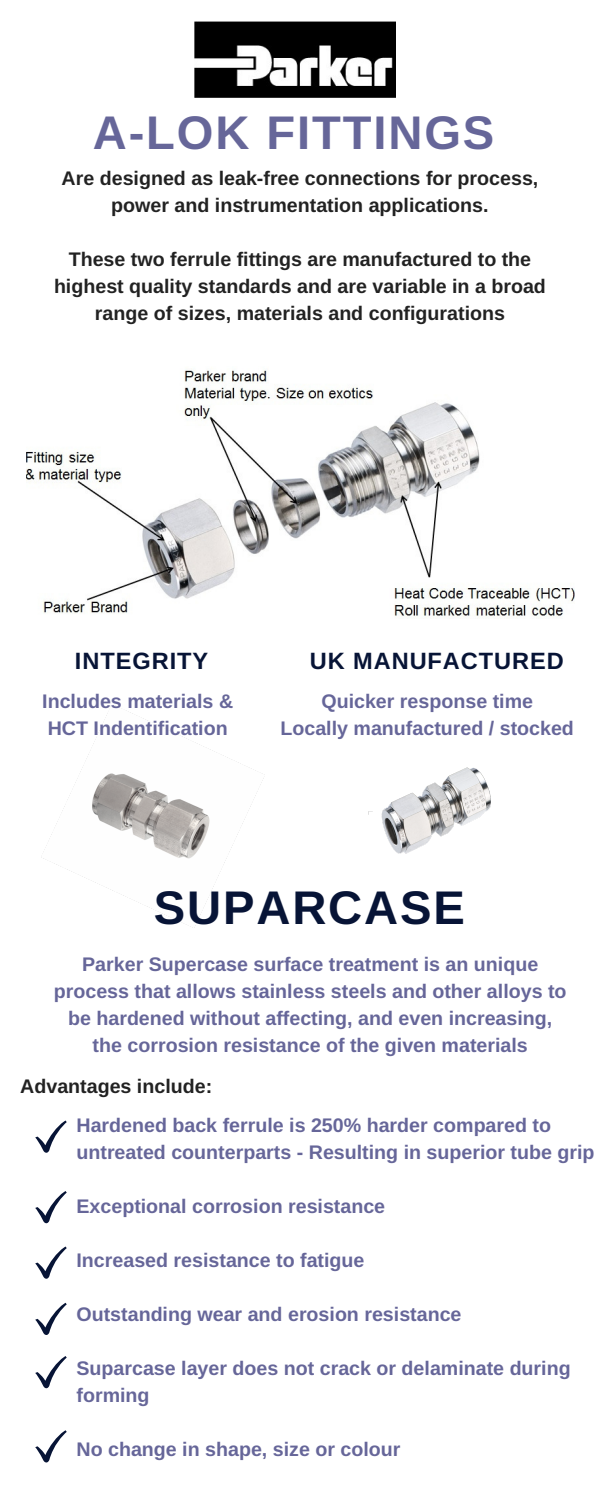
<style>
.page{position:relative;width:600px;height:1500px;background:#fff}
.page>*{position:absolute;margin:0;border:0;box-sizing:border-box;transform-origin:0 0}
.t1{font:700 47.2px "Arimo";letter-spacing:.04em;color:#669}
.t2{font:700 47.2px "Arimo";letter-spacing:.04em;color:#071436}
.t3{font:700 23.6px "Arimo";letter-spacing:.04em;color:#071436}
.t4{font:700 19.7px/27px "Arimo";color:#669}
.t5{font:700 19.7px/27px "Arimo";color:#222;text-align:center}
</style>
<div class="page">
<img style="left:43px;top:705px;width:222px;height:223px">
<img style="left:26px;top:368px;width:548px;height:251px">
<img style="left:194px;top:21px;width:202px;height:77px">
<svg style="left:35px;top:1120px;width:32px;height:33px"></svg>
<svg style="left:35px;top:1191px;width:32px;height:32px"></svg>
<svg style="left:35px;top:1246px;width:32px;height:33px"></svg>
<svg style="left:35px;top:1303px;width:32px;height:32px"></svg>
<svg style="left:35px;top:1356px;width:32px;height:32px"></svg>
<svg style="left:35px;top:1430px;width:32px;height:32px"></svg>
<img style="left:369px;top:767px;width:122px;height:87px">
<h1 class="t1" style="left:93px;top:106px;width:403px">A-LOK FITTINGS</h1>
<p class="t5" style="left:62px;top:165px;width:478px">Are designed as leak-free connections for process, power and instrumentation applications.</p>
<p class="t5" style="left:54px;top:246px;width:493px">These two ferrule fittings are manufactured to the highest quality standards and are variable in a broad range of sizes, materials and configurations</p>
<p class="t3" style="left:75px;top:648px;width:135px">INTEGRITY</p>
<p class="t3" style="left:310px;top:648px;width:256px">UK MANUFACTURED</p>
<p class="t4" style="left:42px;top:688px;width:192px">Includes materials &amp;<br>HCT Indentification</p>
<p class="t4" style="left:281px;top:688px;width:295px;text-align:center">Quicker response time<br>Locally manufactured / stocked</p>
<h1 class="t2" style="left:154px;top:882px;width:313px">SUPARCASE</h1>
<p class="t4" style="left:54px;top:950px;width:514px;text-align:center">Parker Supercase surface treatment is an unique process that allows stainless steels and other alloys to be hardened without affecting, and even increasing, the corrosion resistance of the given materials</p>
<p class="t5" style="left:20px;top:1072px;width:193px">Advantages include:</p>
<p class="t4" style="left:76px;top:1111px;width:520px">Hardened back ferrule is 250% harder compared to untreated counterparts - Resulting in superior tube grip</p>
<p class="t4" style="left:76px;top:1192px;width:310px">Exceptional corrosion resistance</p>
<p class="t4" style="left:76px;top:1246px;width:290px">Increased resistance to fatigue</p>
<p class="t4" style="left:76px;top:1300px;width:387px">Outstanding wear and erosion resistance</p>
<p class="t4" style="left:76px;top:1354px;width:496px">Suparcase layer does not crack or delaminate during forming</p>
<p class="t4" style="left:76px;top:1435px;width:325px">No change in shape, size or colour</p>
</div>
